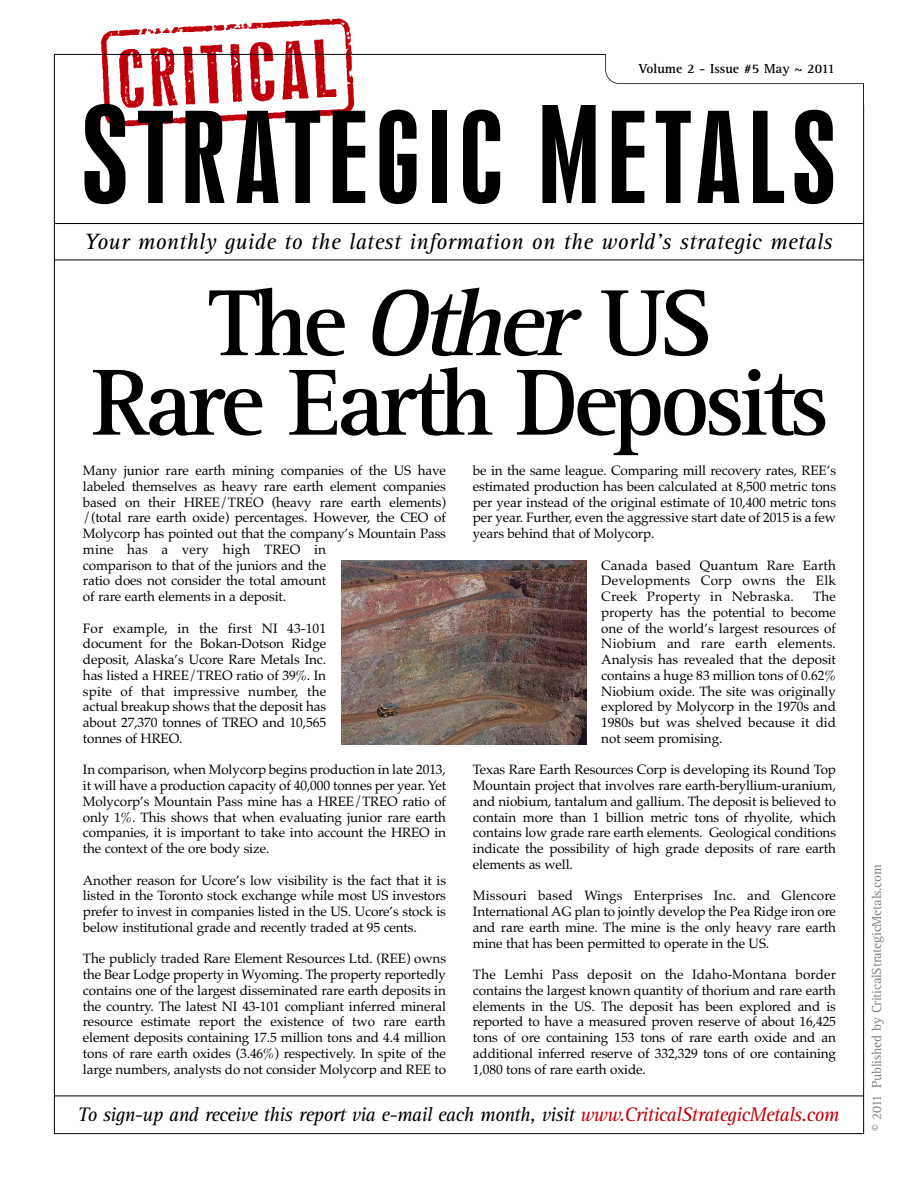
<style>
.page{position:relative;width:918px;height:1188px;background:#fff}
.page>*{position:absolute;margin:0;border:0;box-sizing:border-box;transform-origin:0 0}
.t1{font:117.9px "Swiss 924 BT";letter-spacing:.07em;color:#000}
.t2{font:700 97.2px/79.5px "Rotis Serif";letter-spacing:-.055em;color:#000;text-align:center}
.t3{font:italic 22.8px "Rotis Serif";letter-spacing:.01em;color:#000}
.t4{font:italic 20.25px "Rotis Serif";letter-spacing:-.035em;color:#000}
.t5{font:13.5px/15.8px "Palatino";letter-spacing:-.01em;color:#000;text-align:justify}
.t6{font:13.5px "Rotis Serif";letter-spacing:-.015em;color:#808080}
.t7{font:700 13.5px "Rotis Serif";color:#000}
.s1{font-size:125.4px}
.s2{font-style:italic}
.s3{color:#bf000b}
</style>
<div class="page">
<img style="left:99px;top:18px;width:257px;height:109px">
<hr style="left:54px;top:260px;width:810px;height:1px;background:#000">
<hr style="left:54px;top:223px;width:810px;height:1px;background:#000">
<hr style="left:54px;top:1096px;width:810px;height:1px;background:#000">
<div style="left:605px;top:32px;width:276px;height:52px;border:2px solid #000;border-radius:14px"></div>
<div style="left:601px;top:16px;width:287px;height:38px;background:#fff"></div>
<div style="left:864px;top:27px;width:24px;height:78px;background:#fff"></div>
<img style="left:341px;top:561px;width:245px;height:183px">
<p class="t7" style="left:638px;top:64px;width:198px">Volume 2 - Issue #5 May ~ 2011</p>
<h1 class="t1" style="left:82px;top:111px;width:756px"><span class="s1">S</span>TRATEGIC <span class="s1">M</span>ETALS</h1>
<h3 class="t3" style="left:84px;top:234px;width:750px">Your monthly guide to the latest information on the world’s strategic metals</h3>
<h2 class="t2" style="left:92px;top:293px;width:738px">The <span class="s2">Other</span> US<br>Rare Earth Deposits</h2>
<p class="t5" style="left:83px;top:463px;width:365px;text-align:left">Many junior rare earth mining companies of the US have labeled themselves as heavy rare earth element companies based on their HREE/TREO (heavy rare earth elements) /(total rare earth oxide) percentages. However, the CEO of Molycorp has pointed out that the company’s Mountain Pass mine has a very high TREO in<br>comparison to that of the juniors and the<br>ratio does not consider the total amount<br>of rare earth elements in a deposit.</p>
<p class="t5" style="left:83px;top:620px;width:245px">For example, in the first NI 43-101 document for the Bokan-Dotson Ridge deposit, Alaska’s Ucore Rare Metals Inc. has listed a HREE/TREO ratio of 39%. In spite of that impressive number, the actual breakup shows that the deposit has about 27,370 tonnes of TREO and 10,565 tonnes of HREO.</p>
<p class="t5" style="left:83px;top:762px;width:365px">In comparison, when Molycorp begins production in late 2013, it will have a production capacity of 40,000 tonnes per year. Yet Molycorp’s Mountain Pass mine has a HREE/TREO ratio of only 1%. This shows that when evaluating junior rare earth companies, it is important to take into account the HREO in the context of the ore body size.</p>
<p class="t5" style="left:83px;top:872px;width:365px">Another reason for Ucore’s low visibility is the fact that it is listed in the Toronto stock exchange while most US investors prefer to invest in companies listed in the US. Ucore’s stock is below institutional grade and recently traded at 95 cents.</p>
<p class="t5" style="left:83px;top:951px;width:365px">The publicly traded Rare Element Resources Ltd. (REE) owns the Bear Lodge property in Wyoming. The property reportedly contains one of the largest disseminated rare earth deposits in the country. The latest NI 43-101 compliant inferred mineral resource estimate report the existence of two rare earth element deposits containing 17.5 million tons and 4.4 million tons of rare earth oxides (3.46%) respectively. In spite of the large numbers, analysts do not consider Molycorp and REE to</p>
<p class="t5" style="left:473px;top:463px;width:365px">be in the same league. Comparing mill recovery rates, REE’s estimated production has been calculated at 8,500 metric tons per year instead of the original estimate of 10,400 metric tons per year. Further, even the aggressive start date of 2015 is a few years behind that of Molycorp.</p>
<p class="t5" style="left:601px;top:557px;width:236px">Canada based Quantum Rare Earth Developments Corp owns the Elk Creek Property in Nebraska.</p>
<p class="t5" style="left:601px;top:589px;width:236px;text-indent:212px">The property has the potential to become one of the world’s largest resources of Niobium and rare earth elements.<br>Analysis has revealed that the deposit contains a huge 83 million tons of 0.62% Niobium oxide. The site was originally explored by Molycorp in the 1970s and 1980s but was shelved because it did not seem promising.</p>
<p class="t5" style="left:473px;top:762px;width:365px">Texas Rare Earth Resources Corp is developing its Round Top Mountain project that involves rare earth-beryllium-uranium, and niobium, tantalum and gallium. The deposit is believed to contain more than 1 billion metric tons of rhyolite, which contains low grade rare earth elements. Geological conditions indicate the possibility of high grade deposits of rare earth elements as well.</p>
<p class="t5" style="left:473px;top:888px;width:365px">Missouri based Wings Enterprises Inc. and Glencore International AG plan to jointly develop the Pea Ridge iron ore and rare earth mine. The mine is the only heavy rare earth mine that has been permitted to operate in the US.</p>
<p class="t5" style="left:473px;top:967px;width:365px">The Lemhi Pass deposit on the Idaho-Montana border contains the largest known quantity of thorium and rare earth elements in the US. The deposit has been explored and is reported to have a measured proven reserve of about 16,425 tons of ore containing 153 tons of rare earth oxide and an additional inferred reserve of 332,329 tons of ore containing 1,080 tons of rare earth oxide.</p>
<h3 class="t4" style="left:78px;top:1107px;width:763px">To sign-up and receive this report via e-mail each month, visit <span class="s3">www.CriticalStrategicMetals.com</span></h3>
<p class="t6" style="left:872px;top:1131px;width:268px;rotate:-90deg">© 2011 Published by CriticalStrategicMetals.com</p>
</div>
